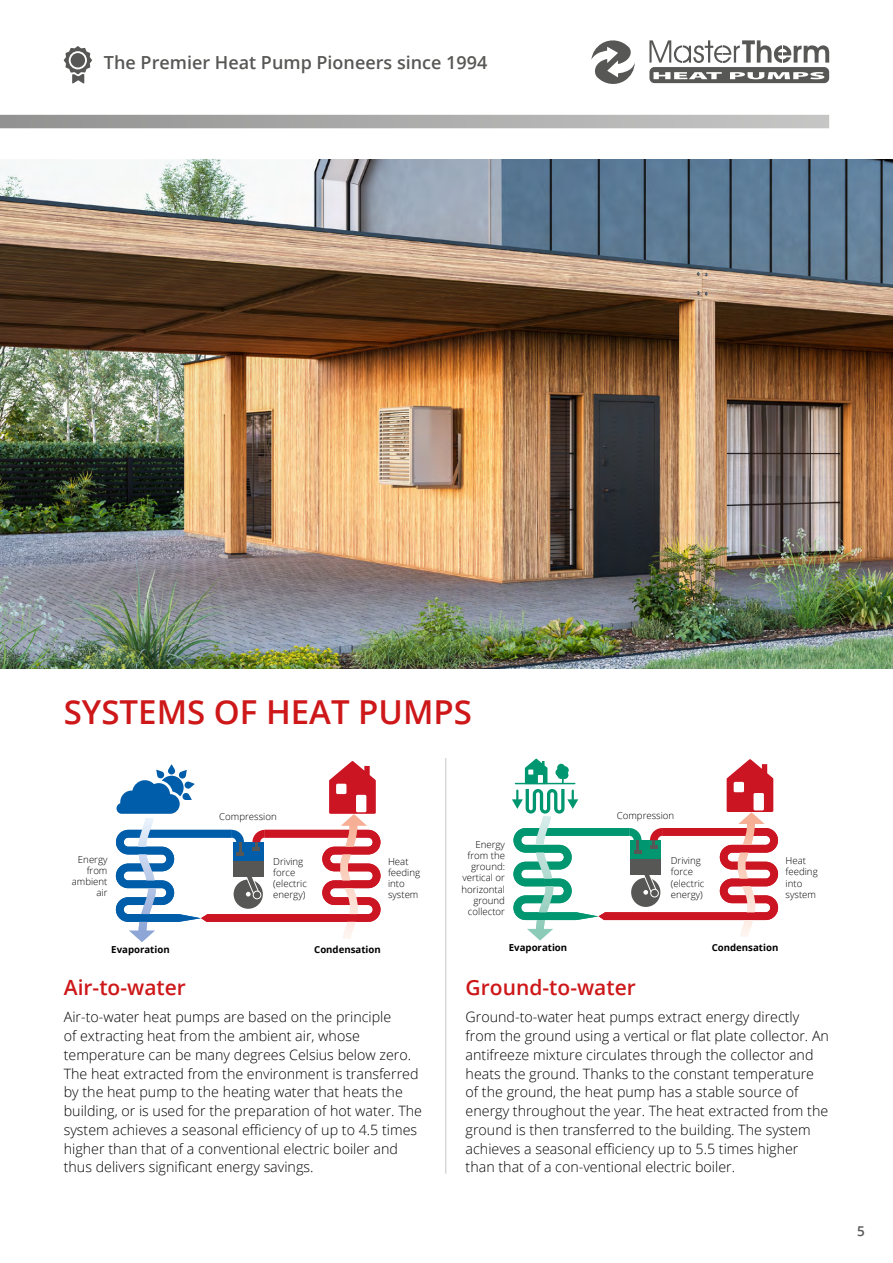
<style>
.page{position:relative;width:893px;height:1263px;background:#fff}
.page>*{position:absolute;margin:0;border:0;box-sizing:border-box;transform-origin:0 0}
.headline2{font:600 33px "Open Sans";color:#cd1719}
.headline3{font:600 21px "Open Sans";color:#cd1719}
.t1{font:600 18px "Open Sans";color:#575756}
.text{font:300 14.25px/18.8px "Open Sans";color:#000}
.t2{font:600 13.5px "Open Sans";color:#575756}
.text-2{font:300 9.6px/11.2px "Open Sans";color:#000}
.text-3{font:700 9.6px "Open Sans";color:#000}
</style>
<div class="page">
<svg style="left:0;top:115px;width:829px;height:13px"></svg>
<img style="left:0;top:159px;width:893px;height:509px">
<svg style="left:512px;top:758px;width:266px;height:183px"></svg>
<svg style="left:555px;top:768px;width:8px;height:8px"></svg>
<div style="left:557px;top:771px;width:8px;height:8px;background:#009770;border-radius:50%"></div>
<div style="left:560px;top:771px;width:8px;height:8px;background:#009770;border-radius:50%"></div>
<div style="left:561px;top:766px;width:8px;height:8px;background:#009770;border-radius:50%"></div>
<div style="left:557px;top:764px;width:8px;height:8px;background:#009770;border-radius:50%"></div>
<svg style="left:116px;top:761px;width:265px;height:181px"></svg>
<hr style="left:445px;top:758px;width:1px;height:416px;background:#c6c6c6">
<svg style="left:591px;top:40px;width:44px;height:44px"></svg>
<svg style="left:649px;top:40px;width:180px;height:43px"></svg>
<svg style="left:64px;top:46px;width:28px;height:37px"></svg>
<p class="t1" style="left:104px;top:50px;width:385px">The Premier Heat Pump Pioneers since 1994</p>
<p class="headline2" style="left:64px;top:689px;width:410px">SYSTEMS OF HEAT PUMPS</p>
<p class="text-2" style="left:72px;top:853px;width:37px;text-align:right">Energy from ambient air</p>
<p class="text-2" style="left:219px;top:811px;width:59px">Compression</p>
<p class="text-2" style="left:273px;top:855px;width:35px">Driving force (electric energy)</p>
<p class="text-2" style="left:388px;top:855px;width:34px">Heat feeding into system</p>
<p class="text-3" style="left:111px;top:943px;width:60px">Evaporation</p>
<p class="text-3" style="left:314px;top:943px;width:68px">Condensation</p>
<p class="headline3" style="left:64px;top:973px;width:124px">Air-to-water</p>
<p class="text" style="left:64px;top:1007px;width:360px">Air-to-water heat pumps are based on the principle<br>of extracting heat from the ambient air, whose temperature can be many degrees Celsius below zero.<br>The heat extracted from the environment is transferred by the heat pump to the heating water that heats the building, or is used for the preparation of hot water. The system achieves a seasonal efficiency of up to 4.5 times higher than that of a conventional electric boiler and thus delivers significant energy savings.</p>
<p class="text-2" style="left:461px;top:838px;width:45px;text-align:right">Energy from the ground: vertical or horizontal ground collector</p>
<p class="text-2" style="left:617px;top:809px;width:59px">Compression</p>
<p class="text-2" style="left:671px;top:855px;width:35px">Driving force (electric energy)</p>
<p class="text-2" style="left:786px;top:855px;width:34px">Heat feeding into system</p>
<p class="text-3" style="left:509px;top:941px;width:60px">Evaporation</p>
<p class="text-3" style="left:712px;top:941px;width:68px">Condensation</p>
<p class="headline3" style="left:466px;top:973px;width:172px">Ground-to-water</p>
<p class="text" style="left:466px;top:1007px;width:365px">Ground-to-water heat pumps extract energy directly from the ground using a vertical or flat plate collector. An antifreeze mixture circulates through the collector and heats the ground. Thanks to the constant temperature of the ground, the heat pump has a stable source of energy throughout the year. The heat extracted from the ground is then transferred to the building. The system achieves a seasonal efficiency up to 5.5 times higher than that of a con-ventional electric boiler.</p>
<p class="t2" style="left:857px;top:1222px;width:9px">5</p>
</div>
